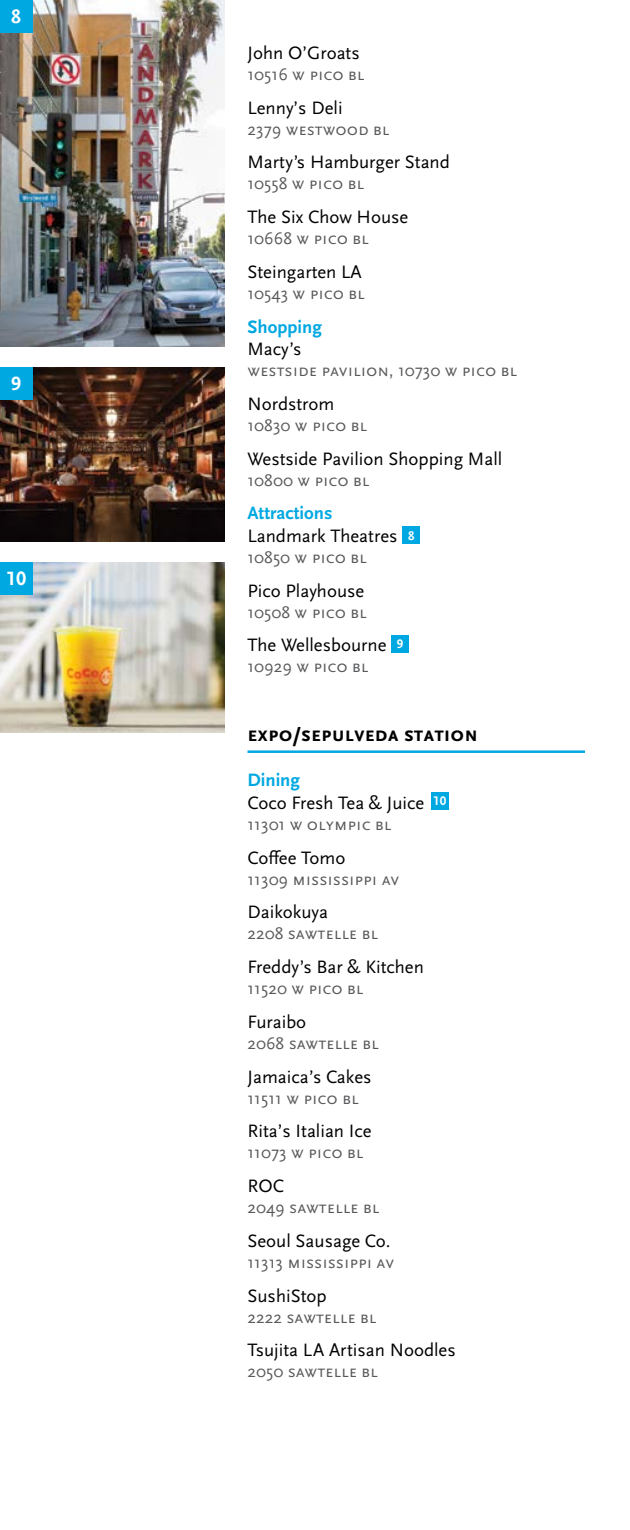
<style>
.page{position:relative;width:630px;height:1530px;background:#fff}
.page>*{position:absolute;margin:0;border:0;box-sizing:border-box;transform-origin:0 0}
.t1{font:700 21.25px "Scala Sans Caps";color:#000}
.t2{font:700 20.25px "Scala Sans Caps";color:#fff}
.t3{font:18.75px "Scala Sans";color:#000}
.t4{font:700 18.75px "Scala Sans";color:#00a8e1}
.t5{font:17.5px "Scala Sans Caps";color:#58595b}
.t6{font:700 13px "Scala Sans Caps";color:#fff}
.s1{font-family:"Scala Sans Expert"}
</style>
<div class="page">
<hr style="left:248px;top:750px;width:337px;height:3px;background:#00a8e1">
<img style="left:0;top:0;width:225px;height:347px">
<img style="left:0;top:367px;width:225px;height:174px">
<img style="left:0;top:562px;width:225px;height:171px">
<div style="left:0;top:0;width:33px;height:19px;background:#00a8e1"></div>
<div style="left:0;top:0;width:32px;height:32px;background:#00a8e1"></div>
<div style="left:0;top:367px;width:32px;height:33px;background:#00a8e1"></div>
<div style="left:0;top:562px;width:32px;height:32px;background:#00a8e1"></div>
<div style="left:403px;top:527px;width:17px;height:17px;background:#00a8e1"></div>
<div style="left:392px;top:635px;width:17px;height:17px;background:#00a8e1"></div>
<div style="left:431px;top:792px;width:17px;height:17px;background:#00a8e1"></div>
<p class="t2" style="left:11px;top:5px;width:12px">8</p>
<p class="t2" style="left:11px;top:372px;width:12px">9</p>
<p class="t2" style="left:6px;top:567px;width:22px">10</p>
<p class="t3" style="left:248px;top:43px;width:114px">John O’Groats</p>
<p class="t5" style="left:248px;top:65px;width:118px">10516 w pico bl</p>
<p class="t3" style="left:248px;top:97px;width:97px">Lenny’s Deli</p>
<p class="t5" style="left:248px;top:120px;width:144px">2379 westwood bl</p>
<p class="t3" style="left:248px;top:152px;width:204px">Marty’s Hamburger Stand</p>
<p class="t5" style="left:248px;top:174px;width:118px">10558 w pico bl</p>
<p class="t3" style="left:248px;top:207px;width:162px">The Six Chow House</p>
<p class="t5" style="left:248px;top:229px;width:123px">10668 w pico bl</p>
<p class="t3" style="left:248px;top:262px;width:116px">Steingarten LA</p>
<p class="t5" style="left:248px;top:284px;width:119px">10543 w pico bl</p>
<p class="t4" style="left:248px;top:317px;width:76px">Shopping</p>
<p class="t3" style="left:248px;top:339px;width:56px">Macy’s</p>
<p class="t5" style="left:248px;top:361px;width:271px">westside pavilion, 10730 w pico bl</p>
<p class="t3" style="left:248px;top:394px;width:89px">Nordstrom</p>
<p class="t5" style="left:248px;top:416px;width:121px">10830 w pico bl</p>
<p class="t3" style="left:248px;top:448px;width:256px">Westside Pavilion Shopping Mall</p>
<p class="t5" style="left:248px;top:471px;width:124px">10800 w pico bl</p>
<p class="t4" style="left:248px;top:503px;width:87px">Attractions</p>
<p class="t3" style="left:248px;top:526px;width:152px">Landmark Theatres</p>
<p class="t5" style="left:248px;top:548px;width:121px">10850 w pico bl</p>
<p class="t3" style="left:248px;top:580px;width:118px">Pico Playhouse</p>
<p class="t5" style="left:248px;top:603px;width:121px">10508 w pico bl</p>
<p class="t3" style="left:248px;top:635px;width:140px">The Wellesbourne</p>
<p class="t5" style="left:248px;top:657px;width:123px">10929 w pico bl</p>
<p class="t6" style="left:408px;top:528px;width:8px">8</p>
<p class="t6" style="left:397px;top:637px;width:8px">9</p>
<p class="t1" style="left:248px;top:723px;width:232px">expo/sepulveda station</p>
<p class="t4" style="left:248px;top:770px;width:54px">Dining</p>
<p class="t3" style="left:248px;top:793px;width:178px">Coco Fresh Tea &amp; Juice</p>
<p class="t5" style="left:248px;top:815px;width:145px">11301 w olympic bl</p>
<p class="t3" style="left:248px;top:847px;width:99px">Co<span class="s1">=</span>ee Tomo</p>
<p class="t5" style="left:248px;top:870px;width:153px">11309 mississippi av</p>
<p class="t3" style="left:248px;top:902px;width:82px">Daikokuya</p>
<p class="t5" style="left:248px;top:924px;width:132px">2208 sawtelle bl</p>
<p class="t3" style="left:248px;top:957px;width:178px">Freddy’s Bar &amp; Kitchen</p>
<p class="t5" style="left:248px;top:979px;width:118px">11520 w pico bl</p>
<p class="t3" style="left:248px;top:1012px;width:60px">Furaibo</p>
<p class="t5" style="left:248px;top:1034px;width:133px">2068 sawtelle bl</p>
<p class="t3" style="left:248px;top:1066px;width:126px">Jamaica’s Cakes</p>
<p class="t5" style="left:248px;top:1089px;width:113px">11511 w pico bl</p>
<p class="t3" style="left:248px;top:1121px;width:126px">Rita’s Italian Ice</p>
<p class="t5" style="left:248px;top:1143px;width:117px">11073 w pico bl</p>
<p class="t3" style="left:248px;top:1176px;width:38px">ROC</p>
<p class="t5" style="left:248px;top:1198px;width:133px">2049 sawtelle bl</p>
<p class="t3" style="left:248px;top:1231px;width:145px">Seoul Sausage Co.</p>
<p class="t5" style="left:248px;top:1253px;width:148px">11313 mississippi av</p>
<p class="t3" style="left:248px;top:1285px;width:81px">SushiStop</p>
<p class="t5" style="left:248px;top:1308px;width:131px">2222 sawtelle bl</p>
<p class="t3" style="left:248px;top:1340px;width:210px">Tsujita LA Artisan Noodles</p>
<p class="t5" style="left:248px;top:1362px;width:132px">2050 sawtelle bl</p>
<p class="t6" style="left:433px;top:793px;width:15px">10</p>
</div>
